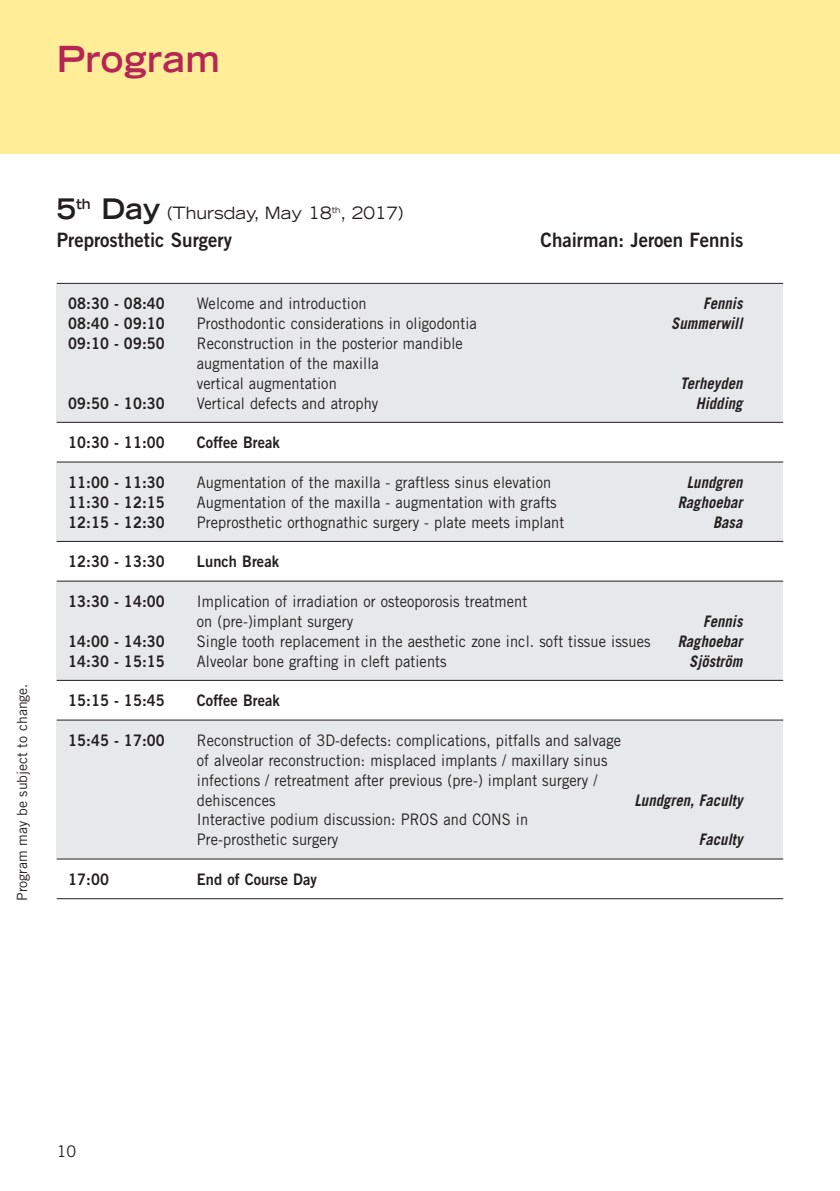
<style>
.page{position:relative;width:840px;height:1191px;background:#fff}
.page>*{position:absolute;margin:0;border:0;box-sizing:border-box;transform-origin:0 0}
.t1{font:700 expanded 36px "Trade Gothic LH";letter-spacing:.015em;color:#b62654;scale:.94 1}
.t2{font:19.8px "Trade Gothic Bold Two";color:#231f20;scale:.94 1}
.t3{font:expanded 17px "Trade Gothic LH";color:#231f20;scale:.94 1}
.t4{font:16px "Trade Gothic";color:#231f20}
.t5{font:15.8px/19.8px "Trade Gothic";letter-spacing:.005em;color:#231f20;scale:.92 1}
.t6{font:15.8px "Trade Gothic Bold Two";letter-spacing:.005em;color:#231f20;scale:.92 1}
.t7{font:italic 700 15.8px "Trade Gothic";letter-spacing:.005em;color:#231f20;scale:.92 1}
.t8{font:14px "Trade Gothic";color:#231f20}
.s1{font-weight:700;font-size:28.4px}
</style>
<div class="page">
<div style="left:0;top:0;width:839px;height:153px;background:#ffee97"></div>
<div style="left:57px;top:283px;width:725px;height:139px;background:#e7e8e9"></div>
<div style="left:57px;top:462px;width:725px;height:79px;background:#e7e8e9"></div>
<div style="left:57px;top:581px;width:725px;height:99px;background:#e7e8e9"></div>
<div style="left:57px;top:720px;width:725px;height:139px;background:#e7e8e9"></div>
<hr style="left:57px;top:283px;width:725px;height:1px;background:#231f20">
<hr style="left:57px;top:422px;width:725px;height:1px;background:#231f20">
<hr style="left:57px;top:461px;width:725px;height:1px;background:#231f20">
<hr style="left:57px;top:541px;width:725px;height:1px;background:#231f20">
<hr style="left:57px;top:580px;width:725px;height:1px;background:#231f20">
<hr style="left:57px;top:680px;width:725px;height:1px;background:#231f20">
<hr style="left:57px;top:719px;width:725px;height:1px;background:#231f20">
<hr style="left:57px;top:858px;width:725px;height:1px;background:#231f20">
<hr style="left:57px;top:898px;width:725px;height:1px;background:#231f20">
<h1 class="t1" style="left:57px;top:45px;width:175px">Program</h1>
<p class="t8" style="left:17px;top:901px;width:219px;rotate:-90deg">Program may be subject to change.</p>
<p class="t3" style="left:57px;top:207px;width:370px"><span class="s1">5</span><sup>th</sup> <span class="s1">Day</span> (Thursday, May 18<sup>th</sup>, 2017)</p>
<p class="t2" style="left:57px;top:233px;width:188px">Preprosthetic Surgery</p>
<p class="t2" style="left:540px;top:233px;width:217px">Chairman: Jeroen Fennis</p>
<p class="t6" style="left:68px;top:298px;width:107px">08:30 - 08:40</p>
<p class="t5" style="left:197px;top:295px;width:186px">Welcome and introduction</p>
<p class="t7" style="left:702px;top:298px;width:44px">Fennis</p>
<p class="t6" style="left:68px;top:318px;width:107px">08:40 - 09:10</p>
<p class="t5" style="left:197px;top:315px;width:306px">Prosthodontic considerations in oligodontia</p>
<p class="t7" style="left:670px;top:318px;width:79px">Summerwill</p>
<p class="t6" style="left:68px;top:338px;width:107px">09:10 - 09:50</p>
<p class="t5" style="left:197px;top:335px;width:290px">Reconstruction in the posterior mandible augmentation of the maxilla<br>vertical augmentation</p>
<p class="t7" style="left:679px;top:377px;width:69px">Terheyden</p>
<p class="t6" style="left:68px;top:397px;width:107px">09:50 - 10:30</p>
<p class="t5" style="left:197px;top:394px;width:199px">Vertical defects and atrophy</p>
<p class="t7" style="left:695px;top:397px;width:52px">Hidding</p>
<p class="t6" style="left:68px;top:437px;width:107px">10:30 - 11:00</p>
<p class="t6" style="left:197px;top:437px;width:92px">Coffee Break</p>
<p class="t6" style="left:68px;top:476px;width:107px">11:00 - 11:30</p>
<p class="t5" style="left:197px;top:474px;width:386px">Augmentation of the maxilla - graftless sinus elevation</p>
<p class="t7" style="left:686px;top:476px;width:62px">Lundgren</p>
<p class="t6" style="left:68px;top:496px;width:107px">11:30 - 12:15</p>
<p class="t5" style="left:197px;top:494px;width:392px">Augmentation of the maxilla - augmentation with grafts</p>
<p class="t7" style="left:677px;top:496px;width:72px">Raghoebar</p>
<p class="t6" style="left:68px;top:516px;width:107px">12:15 - 12:30</p>
<p class="t5" style="left:197px;top:513px;width:400px">Preprosthetic orthognathic surgery - plate meets implant</p>
<p class="t7" style="left:712px;top:516px;width:34px">Basa</p>
<p class="t6" style="left:68px;top:556px;width:107px">12:30 - 13:30</p>
<p class="t6" style="left:197px;top:556px;width:91px">Lunch Break</p>
<p class="t6" style="left:68px;top:596px;width:107px">13:30 - 14:00</p>
<p class="t5" style="left:197px;top:593px;width:360px">Implication of irradiation or osteoporosis treatment on (pre-)implant surgery</p>
<p class="t7" style="left:702px;top:615px;width:44px">Fennis</p>
<p class="t6" style="left:68px;top:635px;width:107px">14:00 - 14:30</p>
<p class="t5" style="left:197px;top:633px;width:494px">Single tooth replacement in the aesthetic zone incl. soft tissue issues</p>
<p class="t7" style="left:677px;top:635px;width:72px">Raghoebar</p>
<p class="t6" style="left:68px;top:655px;width:107px">14:30 - 15:15</p>
<p class="t5" style="left:197px;top:652px;width:273px">Alveolar bone grafting in cleft patients</p>
<p class="t7" style="left:688px;top:655px;width:59px">Sjöström</p>
<p class="t6" style="left:68px;top:695px;width:107px">15:15 - 15:45</p>
<p class="t6" style="left:197px;top:695px;width:92px">Coffee Break</p>
<p class="t6" style="left:68px;top:734px;width:107px">15:45 - 17:00</p>
<p class="t5" style="left:197px;top:732px;width:462px">Reconstruction of 3D-defects: complications, pitfalls and salvage of alveolar reconstruction: misplaced implants / maxillary sinus infections / retreatment after previous (pre-) implant surgery / dehiscences</p>
<p class="t7" style="left:634px;top:794px;width:119px">Lundgren, Faculty</p>
<p class="t5" style="left:197px;top:811px;width:361px">Interactive podium discussion: PROS and CONS in<br>Pre-prosthetic surgery</p>
<p class="t6" style="left:68px;top:873px;width:46px">17:00</p>
<p class="t6" style="left:197px;top:873px;width:132px">End of Course Day</p>
<p class="t7" style="left:698px;top:834px;width:49px">Faculty</p>
<p class="t4" style="left:57px;top:1145px;width:21px">10</p>
</div>
